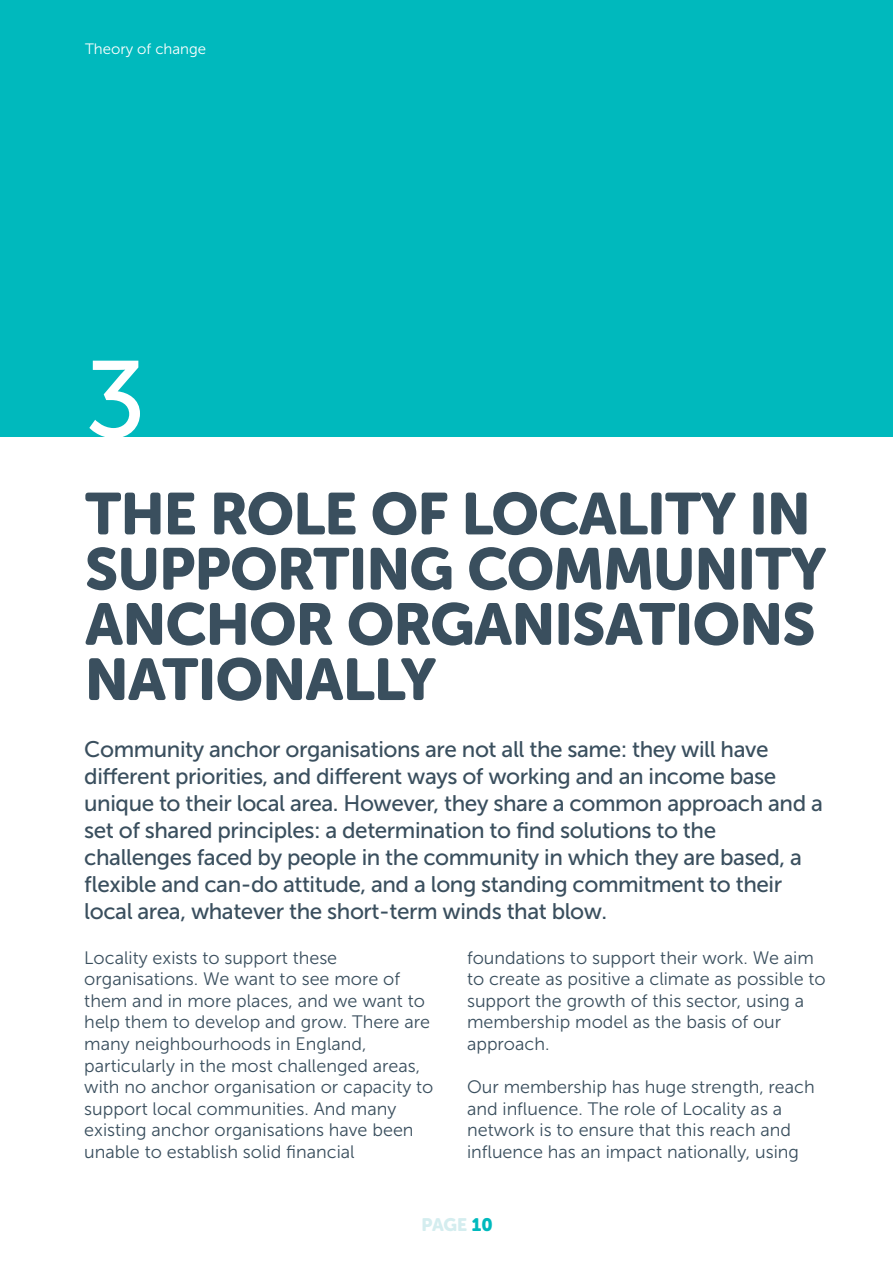
<style>
.page{position:relative;width:893px;height:1263px;background:#fff}
.page>*{position:absolute;margin:0;border:0;box-sizing:border-box;transform-origin:0 0}
.t1{font:108px "Museo Sans 500";color:#fff}
.t2{font:58.5px/55.2px "Museo Sans Rounded 900";letter-spacing:-.01em;color:#3a4f5e}
.t3{font:22.5px/27px "Museo Sans 500";letter-spacing:-.02em;color:#3a4f5e}
.t4{font:18px/21.6px "Museo Sans 300";color:#3a4f5e}
.t5{font:18px "Museo Sans Rounded 900";letter-spacing:-.005em;color:#d4edef}
.t6{font:15px "Museo Sans 300";color:#fff}
.s1{color:#00b9bd}
</style>
<div class="page">
<div style="left:0;top:0;width:893px;height:437px;background:#00b9bd"></div>
<p class="t6" style="left:85px;top:40px;width:123px">Theory of change</p>
<h1 class="t1" style="left:85px;top:336px;width:63px">3</h1>
<h2 class="t2" style="left:85px;top:492px;width:743px">THE ROLE OF LOCALITY IN<br>SUPPORTING COMMUNITY<br>ANCHOR ORGANISATIONS<br>NATIONALLY</h2>
<p class="t3" style="left:84px;top:735px;width:740px">Community anchor organisations are not all the same: they will have different priorities, and different ways of working and an income base unique to their local area. However, they share a common approach and a set of shared principles: a determination to find solutions to the challenges faced by people in the community in which they are based, a flexible and can-do attitude, and a long standing commitment to their local area, whatever the short-term winds that blow.</p>
<p class="t4" style="left:84px;top:946px;width:351px">Locality exists to support these organisations. We want to see more of them and in more places, and we want to help them to develop and grow. There are many neighbourhoods in England, particularly in the most challenged areas, with no anchor organisation or capacity to support local communities. And many existing anchor organisations have been unable to establish solid financial</p>
<p class="t4" style="left:467px;top:946px;width:360px">foundations to support their work. We aim to create as positive a climate as possible to support the growth of this sector, using a membership model as the basis of our approach.</p>
<p class="t4" style="left:467px;top:1076px;width:349px">Our membership has huge strength, reach and influence. The role of Locality as a network is to ensure that this reach and influence has an impact nationally, using</p>
<p class="t5" style="left:422px;top:1218px;width:73px">PAGE <span class="s1">10</span></p>
</div>
